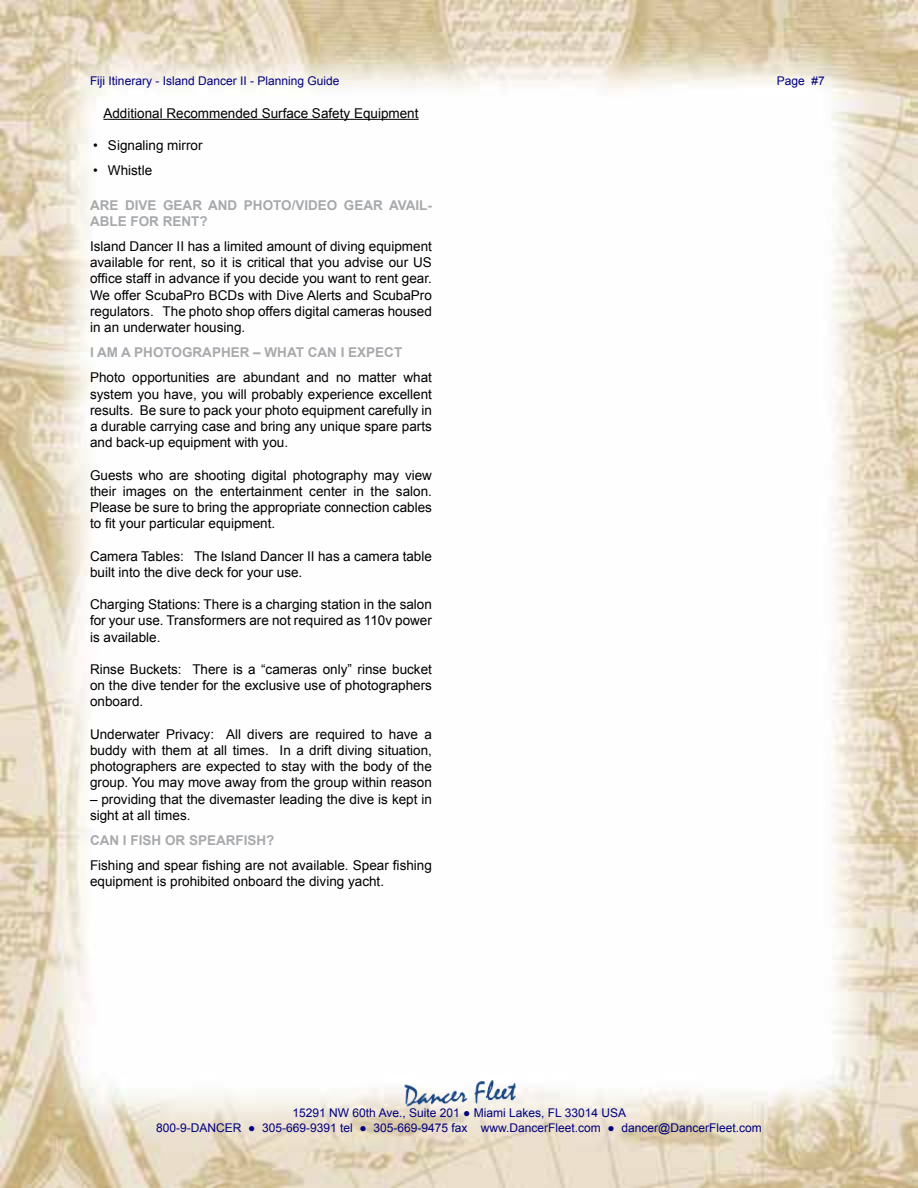
<style>
.page{position:relative;width:918px;height:1188px;background:#fff}
.page>*{position:absolute;margin:0;border:0;box-sizing:border-box;transform-origin:0 0}
.t1{font:13.5px/16.2px "Arial";color:#000;text-align:justify}
.t2{font:700 13.5px/16.2px "Arial";color:#a7a9ac}
.t3{font:12px/14.4px "Arial";color:#00007f;text-align:center}
</style>
<div class="page">
<img style="left:0;top:0;width:918px;height:1188px">
<img style="left:404px;top:1080px;width:112px;height:28px">
<hr style="left:103px;top:119px;width:316px;height:1px;background:#000">
<p class="t3" style="left:90px;top:74px;width:251px">Fiji Itinerary - Island Dancer II - Planning Guide</p>
<p class="t3" style="left:777px;top:74px;width:50px">Page #7</p>
<p class="t1" style="left:103px;top:105px;width:317px">Additional Recommended Surface Safety Equipment</p>
<p class="t1" style="left:93px;top:138px;width:111px">• Signaling mirror</p>
<p class="t1" style="left:93px;top:163px;width:61px">• Whistle</p>
<p class="t2" style="left:90px;top:197px;width:344px">ARE DIVE GEAR AND PHOTO/VIDEO GEAR AVAIL-<br>ABLE FOR RENT?</p>
<p class="t1" style="left:90px;top:238px;width:343px">Island Dancer II has a limited amount of diving equipment available for rent, so it is critical that you advise our US office staff in advance if you decide you want to rent gear.<br>We offer ScubaPro BCDs with Dive Alerts and ScubaPro regulators. The photo shop offers digital cameras housed in an underwater housing.</p>
<p class="t2" style="left:90px;top:345px;width:314px">I AM A PHOTOGRAPHER – WHAT CAN I EXPECT</p>
<p class="t1" style="left:90px;top:370px;width:344px">Photo opportunities are abundant and no matter what system you have, you will probably experience excellent results. Be sure to pack your photo equipment carefully in a durable carrying case and bring any unique spare parts and back-up equipment with you.</p>
<p class="t1" style="left:90px;top:467px;width:344px">Guests who are shooting digital photography may view their images on the entertainment center in the salon.<br>Please be sure to bring the appropriate connection cables to fit your particular equipment.</p>
<p class="t1" style="left:90px;top:548px;width:343px">Camera Tables: The Island Dancer II has a camera table built into the dive deck for your use.</p>
<p class="t1" style="left:90px;top:597px;width:343px">Charging Stations: There is a charging station in the salon for your use. Transformers are not required as 110v power is available.</p>
<p class="t1" style="left:90px;top:661px;width:343px">Rinse Buckets: There is a “cameras only” rinse bucket on the dive tender for the exclusive use of photographers onboard.</p>
<p class="t1" style="left:90px;top:726px;width:343px">Underwater Privacy: All divers are required to have a buddy with them at all times. In a drift diving situation, photographers are expected to stay with the body of the group. You may move away from the group within reason</p>
<p class="t1" style="left:90px;top:791px;width:343px">– providing that the divemaster leading the dive is kept in sight at all times.</p>
<p class="t2" style="left:90px;top:833px;width:186px">CAN I FISH OR SPEARFISH?</p>
<p class="t1" style="left:90px;top:858px;width:343px">Fishing and spear fishing are not available. Spear fishing equipment is prohibited onboard the diving yacht.</p>
<p class="t3" style="left:156px;top:1106px;width:607px">15291 NW 60th Ave., Suite 201 ● Miami Lakes, FL 33014 USA<br>800-9-DANCER ● 305-669-9391 tel ● 305-669-9475 fax www.DancerFleet.com ● dancer@DancerFleet.com</p>
</div>
